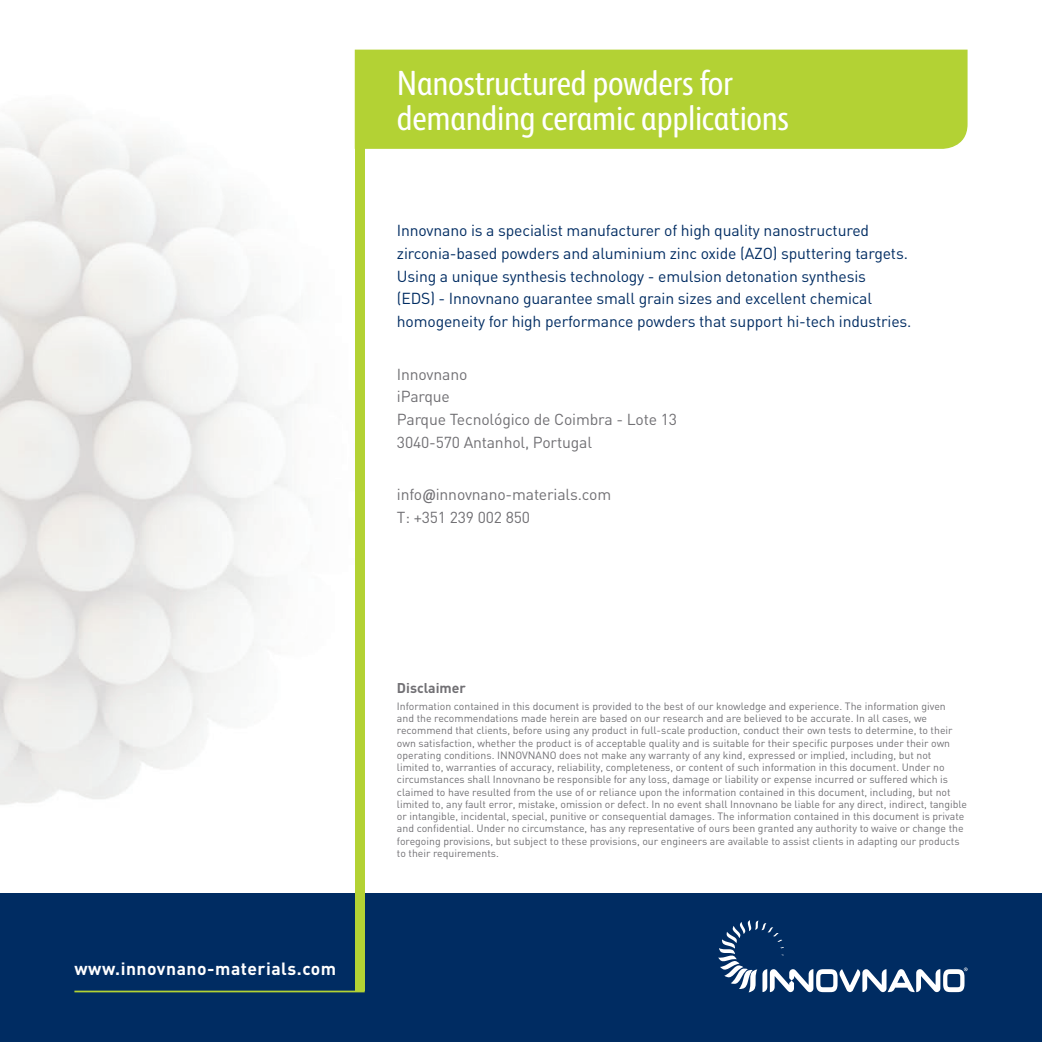
<style>
.page{position:relative;width:1042px;height:1042px;background:#fff}
.page>*{position:absolute;margin:0;border:0;box-sizing:border-box;transform-origin:0 0}
.t1{font:35px "FS Albert Pro Narrow";letter-spacing:-.01em;color:#fff}
.t2{font:700 17.5px "DIN";letter-spacing:.03em;color:#fff}
.t3{font:15.75px/22.8px "DIN";letter-spacing:-.01em;color:#002c62}
.t4{font:15.75px "DIN";letter-spacing:-.01em;color:#717074}
.t5{font:700 14px "DIN";color:#717074}
.t6{font:10.5px/12.2px "DIN";color:#717074}
.s1{font-family:"Info"}
</style>
<div class="page">
<div style="left:0;top:893px;width:1042px;height:149px;background:#002c62"></div>
<hr style="left:74px;top:990px;width:291px;height:2px;background:#b3d234">
<div style="left:355px;top:99px;width:10px;height:891px;background:#b3d234"></div>
<svg style="left:718px;top:920px;width:249px;height:72px"></svg>
<div style="left:355px;top:50px;width:612px;height:99px;background:#b3d234"></div>
<p class="t1" style="left:397px;top:59px;width:338px">Nanostructured powders for</p>
<p class="t1" style="left:397px;top:94px;width:394px">demanding ceramic applications</p>
<p class="t3" style="left:397px;top:219px;width:516px">Innovnano is a specialist manufacturer of high quality nanostructured zirconia‑based powders and aluminium zinc oxide (AZO) sputtering targets.<br>Using a unique synthesis technology - emulsion detonation synthesis<br>(EDS) - Innovnano guarantee small grain sizes and excellent chemical homogeneity for high performance powders that support hi-tech industries.</p>
<p class="t4" style="left:397px;top:364px;width:72px">Innovnano</p>
<p class="t4" style="left:397px;top:387px;width:54px">iParque</p>
<p class="t4" style="left:397px;top:410px;width:282px">Parque Tecnológico de Coimbra - Lote 13</p>
<p class="t4" style="left:397px;top:432px;width:197px">3040-570 Antanhol, Portugal</p>
<p class="t4" style="left:397px;top:485px;width:216px">info<span class="s1">@</span>innovnano-materials.com</p>
<p class="t4" style="left:397px;top:508px;width:135px">T: +351 239 002 850</p>
<p class="t2" style="left:74px;top:957px;width:263px">www.innovnano-materials.com</p>
<p class="t5" style="left:397px;top:678px;width:70px">Disclaimer</p>
<p class="t6" style="left:397px;top:700px;width:571px">Information contained in this document is provided to the best of our knowledge and experience. The information given<br>and the recommendations made herein are based on our research and are believed to be accurate. In all cases, we recommend that clients, before using any product in full-scale production, conduct their own tests to determine, to their own satisfaction, whether the product is of acceptable quality and is suitable for their specific purposes under their own operating conditions. INNOVNANO does not make any warranty of any kind, expressed or implied, including, but not<br>limited to, warranties of accuracy, reliability, completeness, or content of such information in this document. Under no circumstances shall Innovnano be responsible for any loss, damage or liability or expense incurred or suffered which is claimed to have resulted from the use of or reliance upon the information contained in this document, including, but not limited to, any fault error, mistake, omission or defect. In no event shall Innovnano be liable for any direct, indirect, tangible or intangible, incidental, special, punitive or consequential damages. The information contained in this document is private and confidential. Under no circumstance, has any representative of ours been granted any authority to waive or change the foregoing provisions, but subject to these provisions, our engineers are available to assist clients in adapting our products to their requirements.</p>
</div>
